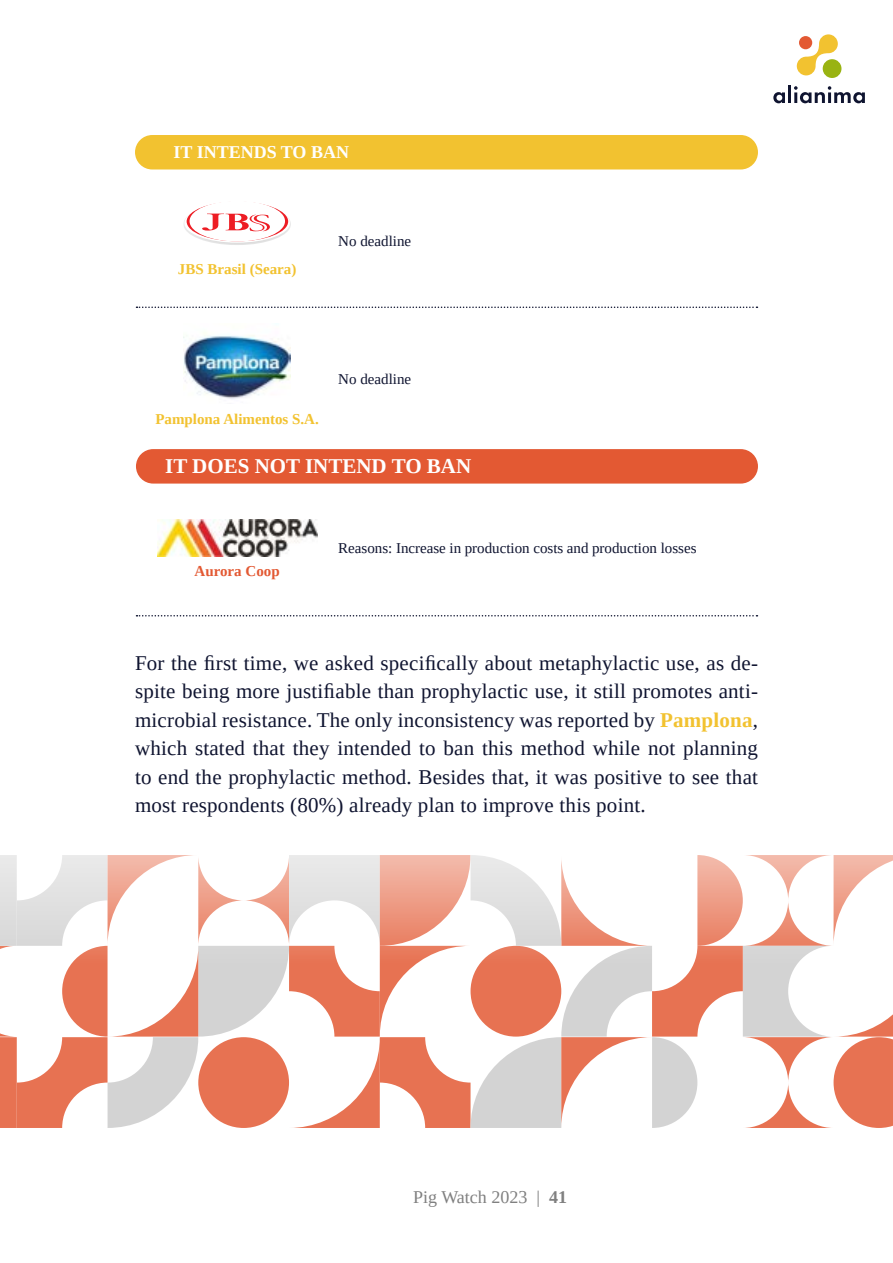
<style>
.page{position:relative;width:893px;height:1263px;background:#fff}
.page>*{position:absolute;margin:0;border:0;box-sizing:border-box;transform-origin:0 0}
.t1{font:21px/28.5px "Liberation Serif";letter-spacing:.01em;color:#0f1430;text-align:justify}
.t2{font:700 21px "Liberation Serif";color:#fff}
.t3{font:18px "Liberation Serif";color:#808080}
.t4{font:700 18px "Liberation Serif";color:#fff}
.t5{font:15px "Liberation Serif";color:#0f1430}
.t6{font:700 15px "Liberation Serif";color:#f2c230}
.t7{font:700 15px "Liberation Serif";color:#e35933}
.s1{font-weight:700;color:#f2c230}
.s2{font-weight:700}
</style>
<div class="page">
<svg style="left:773px;top:92px;width:12px;height:11px"></svg>
<hr style="left:788px;top:85px;width:3px;height:18px;background:#0f1430">
<svg style="left:794px;top:86px;width:71px;height:17px"></svg>
<div style="left:823px;top:59px;width:18px;height:19px;background:#99b312;border-radius:50%"></div>
<svg style="left:797px;top:34px;width:41px;height:41px"></svg>
<img style="left:183px;top:332px;width:108px;height:67px">
<div style="left:135px;top:135px;width:623px;height:34px;background:#f2c230;border-radius:17px"></div>
<svg style="left:136px;top:615px;width:621px;height:1px"></svg>
<svg style="left:136px;top:306px;width:621px;height:2px"></svg>
<svg style="left:184px;top:203px;width:107px;height:42px"></svg>
<div style="left:136px;top:449px;width:622px;height:35px;background:#e35933;border-radius:17px"></div>
<img style="left:157px;top:519px;width:160px;height:38px">
<svg style="left:0;top:855px;width:893px;height:273px"></svg>
<p class="t4" style="left:174px;top:140px;width:177px">IT INTENDS TO BAN</p>
<p class="t6" style="left:178px;top:259px;width:120px">JBS Brasil (Seara)</p>
<p class="t5" style="left:338px;top:231px;width:74px">No deadline</p>
<p class="t6" style="left:155px;top:409px;width:165px">Pamplona Alimentos S.A.</p>
<p class="t5" style="left:338px;top:369px;width:74px">No deadline</p>
<p class="t2" style="left:165px;top:452px;width:307px">IT DOES NOT INTEND TO BAN</p>
<p class="t7" style="left:195px;top:561px;width:87px">Aurora Coop</p>
<p class="t5" style="left:338px;top:538px;width:360px">Reasons: Increase in production costs and production losses</p>
<p class="t1" style="left:135px;top:648px;width:625px">For the first time, we asked specifically about metaphylactic use, as de&shy;spite being more justifiable than prophylactic use, it still promotes anti&shy;microbial resistance. The only inconsistency was reported by <span class="s1">Pamplona</span>, which stated that they intended to ban this method while not planning to end the prophylactic method. Besides that, it was positive to see that most respondents (80%) already plan to improve this point.</p>
<p class="t3" style="left:413px;top:1186px;width:155px">Pig Watch 2023 | <span class="s2">41</span></p>
</div>
